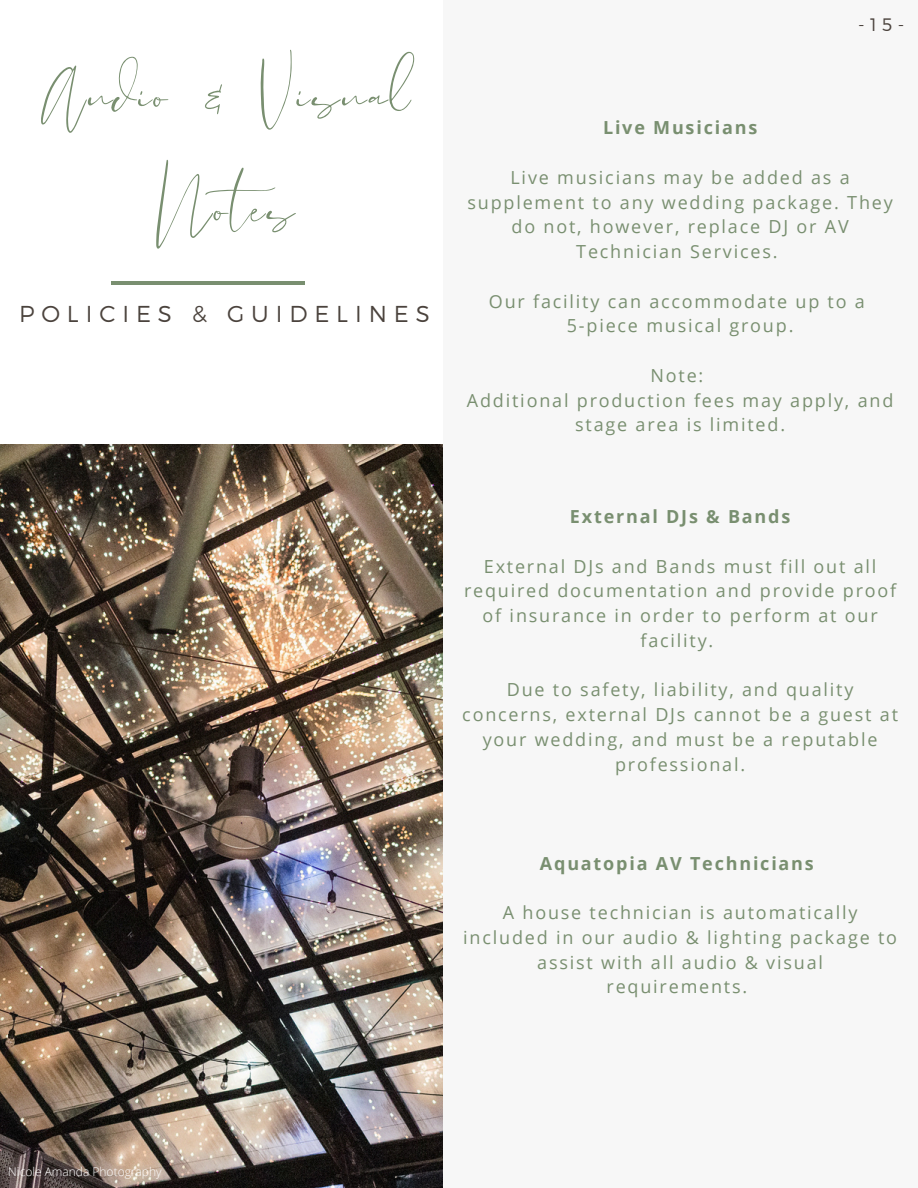
<style>
.page{position:relative;width:918px;height:1188px;background:#fff}
.page>*{position:absolute;margin:0;border:0;box-sizing:border-box;transform-origin:0 0}
.t1{font:105px/113.7px "The Something";letter-spacing:.02em;color:#798f70;text-align:center}
.t2{font:300 22.95px "Montserrat";letter-spacing:.3em;color:#4b433d}
.t3{font:18px/24.8px "Open Sans";letter-spacing:.1em;color:#798f70;text-align:center}
.t4{font:700 18px "Open Sans";letter-spacing:.1em;color:#798f70}
.t5{font:300 18px "Montserrat";color:#4b433d}
.t6{font:300 12px "Open Sans";color:#fff}
</style>
<div class="page">
<img style="left:0;top:444px;width:443px;height:744px">
<hr style="left:111px;top:281px;width:194px;height:4px;background:#798f70">
<div style="left:443px;top:0;width:475px;height:1188px;background:#f7f7f7"></div>
<h4 class="t1" style="left:40px;top:34px;width:370px">Audio &amp; Visual<br>Notes</h4>
<h5 class="t2" style="left:19px;top:299px;width:412px">POLICIES &amp; GUIDELINES</h5>
<p class="t5" style="left:858px;top:13px;width:48px">-15-</p>
<h4 class="t4" style="left:603px;top:115px;width:156px">Live Musicians</h4>
<h5 class="t3" style="left:467px;top:164px;width:427px">Live musicians may be added as a supplement to any wedding package. They do not, however, replace DJ or AV<br>Technician Services.</h5>
<h3 class="t3" style="left:489px;top:288px;width:378px">Our facility can accommodate up to a<br>5-piece musical group.</h3>
<h1 class="t3" style="left:467px;top:362px;width:428px">Note:<br>Additional production fees may apply, and stage area is limited.</h1>
<h5 class="t4" style="left:570px;top:504px;width:222px">External DJs &amp; Bands</h5>
<h5 class="t3" style="left:464px;top:553px;width:434px">External DJs and Bands must fill out all required documentation and provide proof of insurance in order to perform at our facility.</h5>
<h4 class="t3" style="left:462px;top:677px;width:437px">Due to safety, liability, and quality concerns, external DJs cannot be a guest at your wedding, and must be a reputable professional.</h4>
<h5 class="t4" style="left:540px;top:850px;width:275px">Aquatopia AV Technicians</h5>
<h5 class="t3" style="left:463px;top:900px;width:435px">A house technician is automatically included in our audio &amp; lighting package to assist with all audio &amp; visual<br>requirements.</h5>
<h2 class="t6" style="left:8px;top:1163px;width:155px">Nicole Amanda Photography</h2>
</div>
